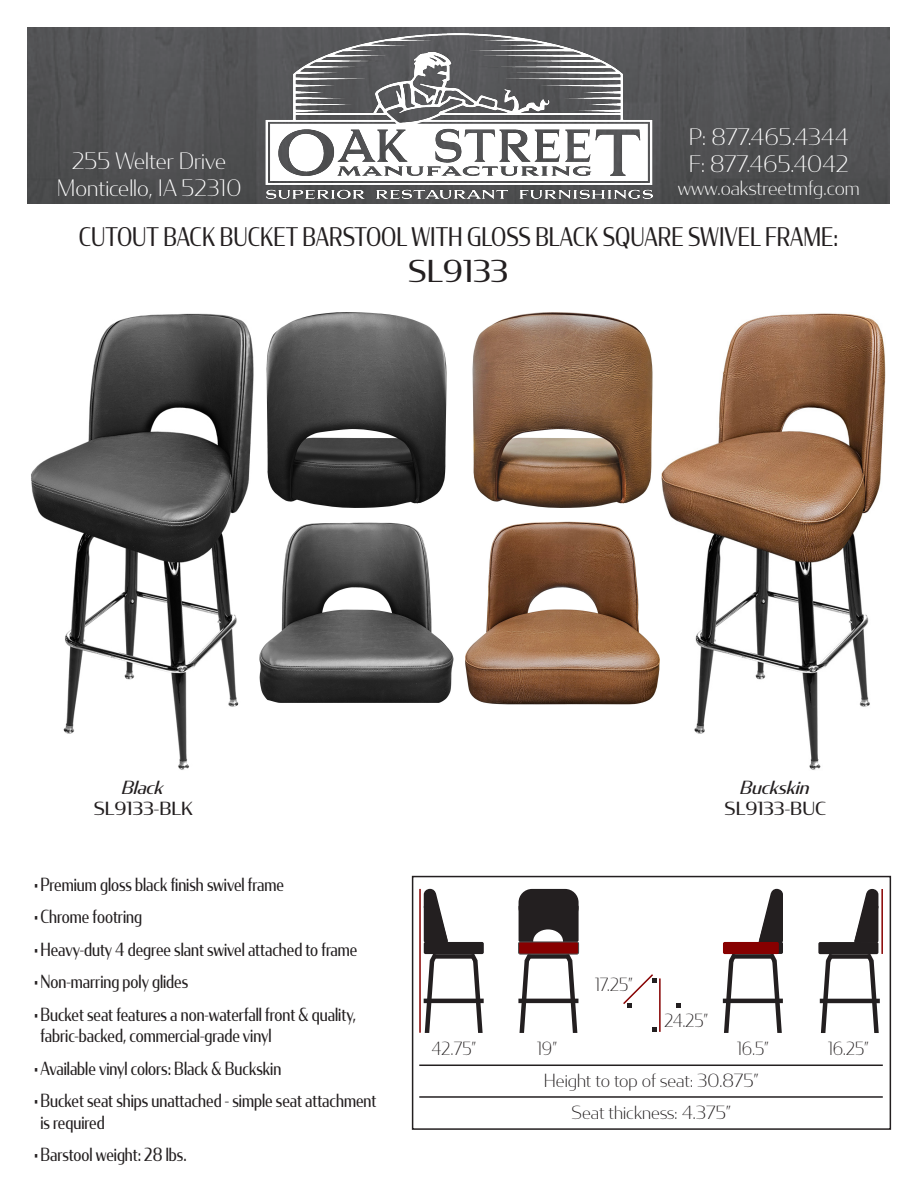
<style>
.page{position:relative;width:918px;height:1188px;background:#fff}
.page>*{position:absolute;margin:0;border:0;box-sizing:border-box;transform-origin:0 0}
.t1{font:30px "Condor";color:#231f20}
.t2{font:25.5px "Condor";color:#231f20;scale:.79 1}
.t3{font:200 22.5px/27px "Condor";color:#fff;text-align:center}
.t4{font:200 19.5px "Condor";color:#fff}
.t5{font:18px/21.6px "Condor";color:#231f20;scale:.8 1}
.t6{font:200 18px "Condor";color:#231f20}
.t7{font:18px/21.6px "Condor";color:#231f20;text-align:center}
.t8{font:200 18px "Condor";color:#231f20;scale:.9 1}
.s1{font-style:italic}
</style>
<div class="page">
<hr style="left:723px;top:999px;width:60px;height:4px;background:#231f20">
<div style="left:734px;top:954px;width:38px;height:5px;background:#231f20"></div>
<svg style="left:722px;top:953px;width:19px;height:80px"></svg>
<hr style="left:518px;top:999px;width:60px;height:4px;background:#231f20">
<svg style="left:561px;top:948px;width:19px;height:85px"></svg>
<div style="left:529px;top:954px;width:39px;height:5px;background:#231f20"></div>
<svg style="left:518px;top:953px;width:18px;height:80px"></svg>
<hr style="left:424px;top:999px;width:60px;height:4px;background:#231f20">
<svg style="left:466px;top:953px;width:18px;height:80px"></svg>
<div style="left:435px;top:954px;width:38px;height:5px;background:#231f20"></div>
<hr style="left:820px;top:999px;width:60px;height:4px;background:#231f20">
<svg style="left:818px;top:953px;width:20px;height:80px"></svg>
<div style="left:831px;top:954px;width:38px;height:5px;background:#231f20"></div>
<hr style="left:659px;top:978px;width:2px;height:54px;background:#870000">
<svg style="left:652px;top:1028px;width:4px;height:4px"></svg>
<svg style="left:677px;top:1003px;width:4px;height:4px"></svg>
<svg style="left:623px;top:974px;width:33px;height:33px"></svg>
<img style="left:27px;top:27px;width:863px;height:177px">
<img style="left:266px;top:33px;width:386px;height:165px">
<img style="left:31px;top:313px;width:223px;height:457px">
<img style="left:661px;top:313px;width:225px;height:457px">
<img style="left:266px;top:313px;width:181px;height:194px">
<img style="left:259px;top:522px;width:195px;height:181px">
<img style="left:472px;top:313px;width:181px;height:194px">
<img style="left:465px;top:521px;width:195px;height:184px">
<hr style="left:419px;top:1065px;width:464px;height:1px;background:#231f20">
<div style="left:412px;top:876px;width:479px;height:254px;border:2px solid #231f20"></div>
<svg style="left:423px;top:889px;width:25px;height:144px"></svg>
<div style="left:424px;top:942px;width:60px;height:12px;background:#231f20;border-radius:2px"></div>
<div style="left:519px;top:889px;width:60px;height:32px;background:#231f20;border-radius:14px"></div>
<div style="left:519px;top:905px;width:60px;height:37px;background:#231f20;border-radius:2px"></div>
<svg style="left:759px;top:889px;width:24px;height:144px"></svg>
<div style="left:723px;top:942px;width:56px;height:12px;background:#870000;border-radius:2px"></div>
<hr style="left:419px;top:889px;width:2px;height:144px;background:#870000">
<svg style="left:854px;top:889px;width:26px;height:144px"></svg>
<div style="left:818px;top:942px;width:60px;height:12px;background:#231f20;border-radius:2px"></div>
<hr style="left:881px;top:889px;width:2px;height:65px;background:#870000">
<hr style="left:419px;top:1096px;width:464px;height:2px;background:#231f20">
<svg style="left:533px;top:929px;width:30px;height:24px"></svg>
<div style="left:519px;top:942px;width:60px;height:12px;background:#870000;border-radius:2px"></div>
<div style="left:518px;top:942px;width:61px;height:12px;border:1px solid #4b4c4d;border-radius:2px"></div>
<p class="t3" style="left:57px;top:146px;width:186px">255 Welter Drive<br>Monticello, IA 52310</p>
<p class="t3" style="left:689px;top:123px;width:161px">P: 877.465.4344</p>
<p class="t3" style="left:689px;top:150px;width:161px">F: 877.465.4042</p>
<p class="t4" style="left:678px;top:176px;width:184px">www.oakstreetmfg.com</p>
<p class="t2" style="left:79px;top:220px;width:963px">CUTOUT BACK BUCKET BARSTOOL WITH GLOSS BLACK SQUARE SWIVEL FRAME:</p>
<p class="t1" style="left:408px;top:252px;width:102px">SL9133</p>
<p class="t7" style="left:94px;top:776px;width:101px"><span class="s1">Black<br></span>SL9133-BLK</p>
<p class="t7" style="left:725px;top:776px;width:103px"><span class="s1">Buckskin<br></span>SL9133-BUC</p>
<p class="t5" style="left:34px;top:873px;width:314px">•Premium gloss black finish swivel frame</p>
<p class="t5" style="left:34px;top:905px;width:137px">•Chrome footring</p>
<p class="t5" style="left:34px;top:938px;width:406px">•Heavy-duty 4 degree slant swivel attached to frame</p>
<p class="t5" style="left:34px;top:970px;width:195px">•Non-marring poly glides</p>
<p class="t5" style="left:40px;top:1003px;width:396px;text-indent:-7px">•Bucket seat features a non-waterfall front &amp; quality, fabric-backed, commercial-grade vinyl</p>
<p class="t5" style="left:34px;top:1057px;width:311px">•Available vinyl colors: Black &amp; Buckskin</p>
<p class="t5" style="left:40px;top:1089px;width:421px;text-indent:-7px">•Bucket seat ships unattached - simple seat attachment is required</p>
<p class="t5" style="left:34px;top:1143px;width:193px">•Barstool weight: 28 lbs.</p>
<p class="t8" style="left:595px;top:973px;width:43px">17.25”</p>
<p class="t8" style="left:664px;top:1009px;width:50px">24.25”</p>
<p class="t8" style="left:432px;top:1037px;width:51px">42.75”</p>
<p class="t8" style="left:537px;top:1037px;width:24px">19”</p>
<p class="t8" style="left:737px;top:1037px;width:37px">16.5”</p>
<p class="t8" style="left:828px;top:1037px;width:47px">16.25”</p>
<p class="t6" style="left:544px;top:1069px;width:217px">Height to top of seat: 30.875”</p>
<p class="t6" style="left:572px;top:1101px;width:161px">Seat thickness: 4.375”</p>
</div>
